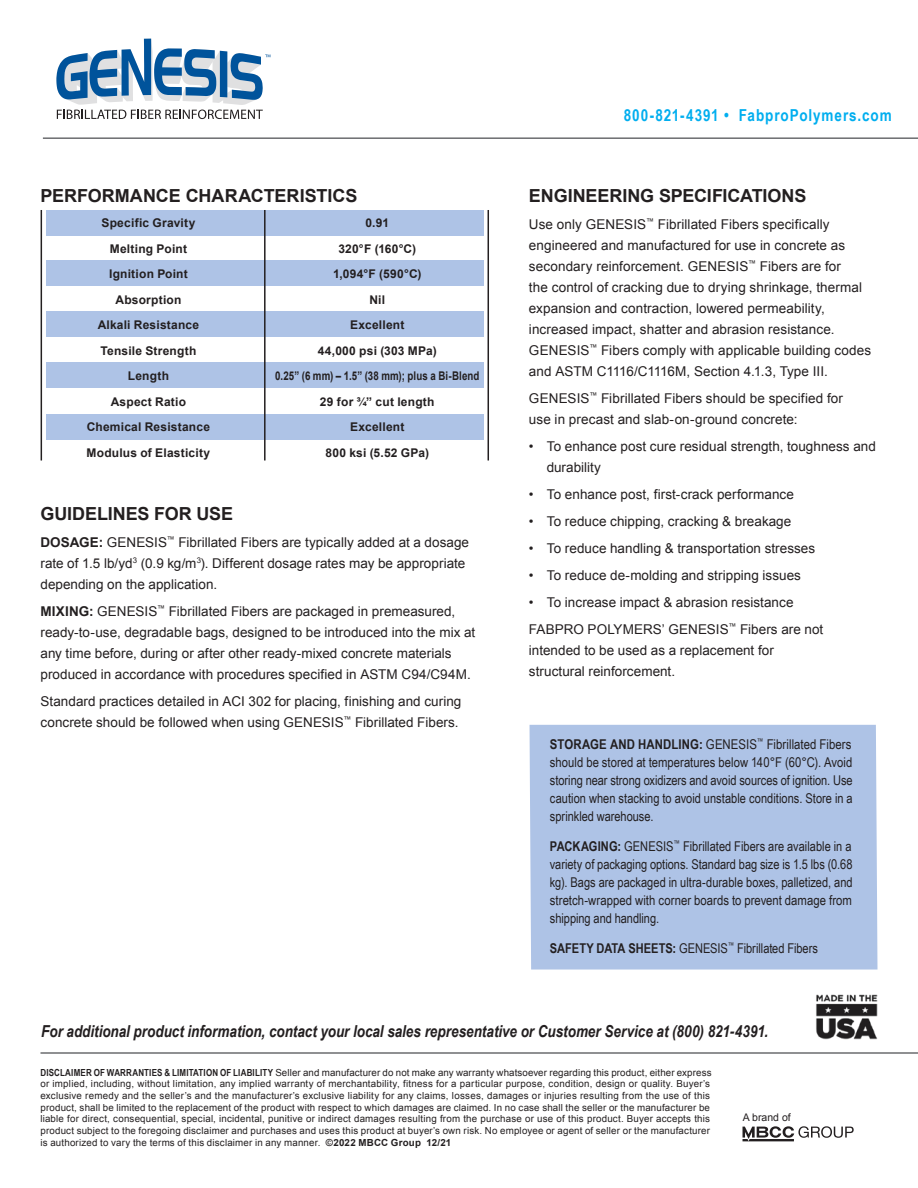
<style>
.page{position:relative;width:918px;height:1188px;background:#fff}
.page>*{position:absolute;margin:0;border:0;box-sizing:border-box;transform-origin:0 0}
.t1{font:700 18px "Arial";letter-spacing:-.005em;color:#231f20}
.t2{font:italic 700 16.5px "Arial Narrow";color:#231f20}
.t3{font:700 16.5px "Arial Narrow";letter-spacing:.055em;color:#00aeef}
.t4{font:13.5px/21px "Arial";letter-spacing:.005em;color:#231f20}
.t5{font:13.5px/18px "Arial Narrow";color:#231f20;text-align:justify}
.t6{font:700 12px "Arial";letter-spacing:.015em;color:#231f20}
.t7{font:700 12px "Arial";letter-spacing:.015em;color:#231f20;scale:.81 1}
.t8{font:10.5px "Arial";color:#231f20}
.t9{font:9.75px/11.7px "Arial";letter-spacing:.02em;color:#231f20}
.s1{font-weight:700}
.s2{font-family:"Arial Narrow";font-weight:700}
</style>
<div class="page">
<svg style="left:56px;top:39px;width:214px;height:80px"></svg>
<div style="left:46px;top:260px;width:437px;height:26px;background:#aec3e6"></div>
<div style="left:46px;top:210px;width:437px;height:25px;background:#aec3e6"></div>
<div style="left:46px;top:311px;width:437px;height:25px;background:#aec3e6"></div>
<div style="left:46px;top:363px;width:437px;height:25px;background:#aec3e6"></div>
<div style="left:46px;top:415px;width:437px;height:25px;background:#aec3e6"></div>
<hr style="left:264px;top:210px;width:2px;height:251px;background:#231f20">
<hr style="left:41px;top:210px;width:1px;height:251px;background:#231f20">
<hr style="left:488px;top:210px;width:1px;height:251px;background:#231f20">
<div style="left:530px;top:725px;width:348px;height:245px;background:#aec3e6"></div>
<svg style="left:743px;top:1126px;width:111px;height:15px"></svg>
<hr style="left:40px;top:1052px;width:878px;height:2px;background:#6d6e71">
<img style="left:816px;top:994px;width:61px;height:45px">
<hr style="left:43px;top:137px;width:875px;height:2px;background:#6d6e71">
<h1 class="t1" style="left:40px;top:184px;width:319px">PERFORMANCE CHARACTERISTICS</h1>
<p class="t6" style="left:102px;top:215px;width:95px">Specific Gravity</p>
<p class="t6" style="left:365px;top:215px;width:25px">0.91</p>
<p class="t6" style="left:110px;top:241px;width:79px">Melting Point</p>
<p class="t6" style="left:338px;top:241px;width:79px">320°F (160°C)</p>
<p class="t6" style="left:109px;top:266px;width:80px">Ignition Point</p>
<p class="t6" style="left:333px;top:266px;width:90px">1,094°F (590°C)</p>
<p class="t6" style="left:115px;top:292px;width:68px">Absorption</p>
<p class="t6" style="left:369px;top:292px;width:17px">Nil</p>
<p class="t6" style="left:98px;top:317px;width:103px">Alkali Resistance</p>
<p class="t6" style="left:350px;top:317px;width:56px">Excellent</p>
<p class="t6" style="left:101px;top:343px;width:97px">Tensile Strength</p>
<p class="t6" style="left:318px;top:343px;width:120px">44,000 psi (303 MPa)</p>
<p class="t6" style="left:128px;top:368px;width:43px">Length</p>
<p class="t7" style="left:275px;top:368px;width:254px">0.25” (6 mm) – 1.5” (38 mm); plus a Bi-Blend</p>
<p class="t6" style="left:111px;top:394px;width:77px">Aspect Ratio</p>
<p class="t6" style="left:320px;top:394px;width:116px">29 for ¾” cut length</p>
<p class="t6" style="left:87px;top:419px;width:125px">Chemical Resistance</p>
<p class="t6" style="left:350px;top:419px;width:56px">Excellent</p>
<p class="t6" style="left:87px;top:445px;width:125px">Modulus of Elasticity</p>
<p class="t6" style="left:326px;top:445px;width:105px">800 ksi (5.52 GPa)</p>
<h1 class="t1" style="left:40px;top:502px;width:194px">GUIDELINES FOR USE</h1>
<p class="t4" style="left:40px;top:532px;width:430px"><span class="s1">DOSAGE:</span> GENESIS<sup>™</sup> Fibrillated Fibers are typically added at a dosage rate of 1.5 lb/yd<sup>3</sup> (0.9 kg/m<sup>3</sup>). Different dosage rates may be appropriate depending on the application.</p>
<p class="t4" style="left:40px;top:601px;width:436px"><span class="s1">MIXING:</span> GENESIS<sup>™</sup> Fibrillated Fibers are packaged in premeasured, ready-to-use, degradable bags, designed to be introduced into the mix at any time before, during or after other ready-mixed concrete materials produced in accordance with procedures specified in ASTM C94/C94M.</p>
<p class="t4" style="left:40px;top:691px;width:422px">Standard practices detailed in ACI 302 for placing, finishing and curing concrete should be followed when using GENESIS<sup>™</sup> Fibrillated Fibers.</p>
<p class="t3" style="left:624px;top:103px;width:270px">800-821-4391 • FabproPolymers.com</p>
<h1 class="t1" style="left:529px;top:184px;width:279px">ENGINEERING SPECIFICATIONS</h1>
<p class="t4" style="left:529px;top:214px;width:344px">Use only GENESIS<sup>™</sup> Fibrillated Fibers specifically engineered and manufactured for use in concrete as secondary reinforcement. GENESIS<sup>™</sup> Fibers are for<br>the control of cracking due to drying shrinkage, thermal expansion and contraction, lowered permeability, increased impact, shatter and abrasion resistance.<br>GENESIS<sup>™</sup> Fibers comply with applicable building codes and ASTM C1116/C1116M, Section 4.1.3, Type III.</p>
<p class="t4" style="left:529px;top:388px;width:316px">GENESIS<sup>™</sup> Fibrillated Fibers should be specified for use in precast and slab-on-ground concrete:</p>
<p class="t4" style="left:547px;top:436px;width:331px;text-indent:-18px">• To enhance post cure residual strength, toughness and durability</p>
<p class="t4" style="left:529px;top:484px;width:267px">• To enhance post, first-crack performance</p>
<p class="t4" style="left:529px;top:511px;width:264px">• To reduce chipping, cracking &amp; breakage</p>
<p class="t4" style="left:529px;top:538px;width:288px">• To reduce handling &amp; transportation stresses</p>
<p class="t4" style="left:529px;top:565px;width:274px">• To reduce de-molding and stripping issues</p>
<p class="t4" style="left:529px;top:589px;width:296px;line-height:27px">• To increase impact &amp; abrasion resistance<br>FABPRO POLYMERS’ GENESIS<sup>™</sup> Fibers are not</p>
<p class="t4" style="left:529px;top:640px;width:246px">intended to be used as a replacement for structural reinforcement.</p>
<p class="t5" style="left:550px;top:734px;width:304px"><span class="s1">STORAGE AND HANDLING:</span> GENESIS<sup>™</sup> Fibrillated Fibers should be stored at temperatures below 140°F (60°C). Avoid storing near strong oxidizers and avoid sources of ignition. Use caution when stacking to avoid unstable conditions. Store in a sprinkled warehouse.</p>
<p class="t5" style="left:550px;top:836px;width:304px"><span class="s1">PACKAGING:</span> GENESIS<sup>™</sup> Fibrillated Fibers are available in a variety of packaging options. Standard bag size is 1.5 lbs (0.68 kg). Bags are packaged in ultra-durable boxes, palletized, and stretch-wrapped with corner boards to prevent damage from shipping and handling.</p>
<p class="t5" style="left:550px;top:938px;width:270px"><span class="s1">SAFETY DATA SHEETS:</span> GENESIS<sup>™</sup> Fibrillated Fibers</p>
<p class="t2" style="left:41px;top:1018px;width:728px">For additional product information, contact your local sales representative or Customer Service at (800) 821-4391.</p>
<p class="t9" style="left:40px;top:1066px;width:673px"><span class="s2">DISCLAIMER OF WARRANTIES &amp; LIMITATION OF LIABILITY</span> Seller and manufacturer do not make any warranty whatsoever regarding this product, either express or implied, including, without limitation, any implied warranty of merchantability, fitness for a particular purpose, condition, design or quality. Buyer’s exclusive remedy and the seller’s and the manufacturer’s exclusive liability for any claims, losses, damages or injuries resulting from the use of this product, shall be limited to the replacement of the product with respect to which damages are claimed. In no case shall the seller or the manufacturer be liable for direct, consequential, special, incidental, punitive or indirect damages resulting from the purchase or use of this product. Buyer accepts this product subject to the foregoing disclaimer and purchases and uses this product at buyer’s own risk. No employee or agent of seller or the manufacturer is authorized to vary the terms of this disclaimer in any manner. <span class="s1">©2022 MBCC Group 12/21</span></p>
<p class="t8" style="left:743px;top:1110px;width:49px">A brand of</p>
</div>
